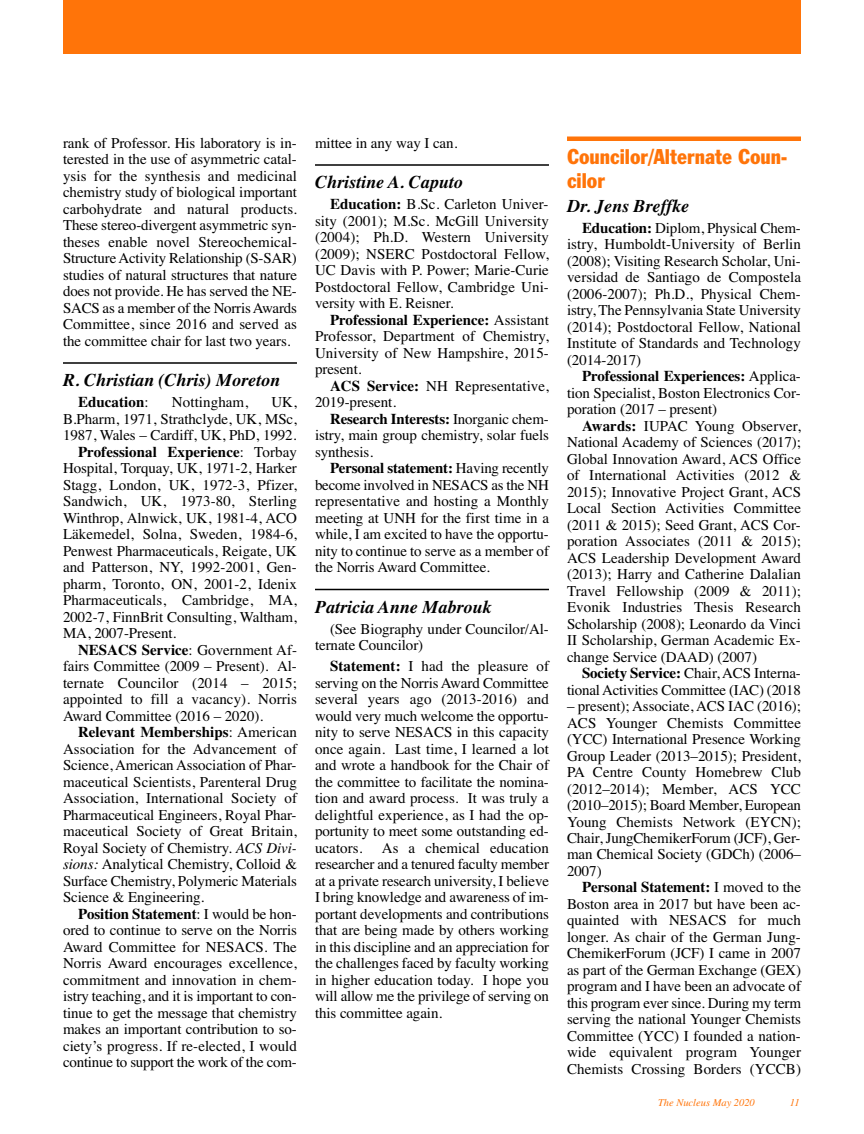
<style>
.page{position:relative;width:864px;height:1134px;background:#fff}
.page>*{position:absolute;margin:0;border:0;box-sizing:border-box;transform-origin:0 0}
.t1{font:condensed 21px/24px "Franklin Gothic BT";color:#ff7409}
.t2{font:italic 700 18px "Times";color:#000}
.t3{font:15px/16.5px "Times";letter-spacing:-.005em;color:#000;text-align:justify}
.t4{font:700 15px "Times";letter-spacing:.005em;color:#000}
.t5{font:italic 10.5px "Times";color:#ff7409}
.s1{font-weight:400}
.s2{font-weight:700}
.s3{font-style:italic}
</style>
<div class="page">
<div style="left:63px;top:0;width:738px;height:54px;background:#ff7409"></div>
<hr style="left:63px;top:362px;width:234px;height:2px;background:#000">
<hr style="left:315px;top:164px;width:234px;height:2px;background:#000">
<hr style="left:315px;top:589px;width:234px;height:1px;background:#000">
<div style="left:567px;top:136px;width:234px;height:5px;background:#ff7409"></div>
<p class="t3" style="left:63px;top:136px;width:236px">rank of Professor. His laboratory is in&shy;terested in the use of asymmetric catal&shy;ysis for the synthesis and medicinal chemistry study of biological important carbohydrate and natural products.<br>These stereo-divergent asymmetric syn&shy;theses enable novel Stereochemical-Structure Activity Relationship (S-SAR) studies of natural structures that nature does not provide. He has served the NE-SACS as a member of the Norris Awards Committee, since 2016 and served as the committee chair for last two years.</p>
<p class="t2" style="left:63px;top:374px;width:219px">R. Christian (Chris) Moreton</p>
<p class="t4" style="left:78px;top:397px;width:72px">Education<span class="s1">:</span></p>
<p class="t3" style="left:172px;top:395px;width:78px">Nottingham,</p>
<p class="t3" style="left:271px;top:395px;width:27px">UK,</p>
<p class="t3" style="left:63px;top:412px;width:235px">B.Pharm, 1971, Strathclyde, UK, MSc,</p>
<p class="t3" style="left:63px;top:428px;width:235px">1987, Wales – Cardiff, UK, PhD, 1992.</p>
<p class="t4" style="left:78px;top:446px;width:220px">Professional Experience<span class="s1">: Torbay</span></p>
<p class="t3" style="left:63px;top:461px;width:235px">Hospital, Torquay, UK, 1971-2, Harker</p>
<p class="t3" style="left:63px;top:478px;width:235px">Stagg, London, UK, 1972-3, Pfizer,</p>
<p class="t3" style="left:63px;top:494px;width:235px">Sandwich, UK, 1973-80, Sterling</p>
<p class="t3" style="left:63px;top:511px;width:235px">Winthrop, Alnwick, UK, 1981-4, ACO</p>
<p class="t3" style="left:63px;top:527px;width:235px">Läkemedel, Solna, Sweden, 1984-6,</p>
<p class="t3" style="left:63px;top:544px;width:235px">Penwest Pharmaceuticals, Reigate, UK</p>
<p class="t3" style="left:63px;top:560px;width:235px">and Patterson, NY, 1992-2001, Gen-</p>
<p class="t3" style="left:63px;top:577px;width:235px">pharm, Toronto, ON, 2001-2, Idenix</p>
<p class="t3" style="left:63px;top:593px;width:235px">Pharmaceuticals, Cambridge, MA,</p>
<p class="t3" style="left:63px;top:610px;width:235px">2002-7, FinnBrit Consulting, Waltham,</p>
<p class="t3" style="left:63px;top:626px;width:115px">MA, 2007-Present.</p>
<p class="t3" style="left:78px;top:643px;width:221px"><span class="s2">NESACS Service</span>: Government Af-</p>
<p class="t3" style="left:63px;top:659px;width:235px">fairs Committee (2009 – Present). Al-</p>
<p class="t3" style="left:63px;top:676px;width:235px">ternate Councilor (2014 – 2015;</p>
<p class="t3" style="left:63px;top:692px;width:236px">appointed to fill a vacancy). Norris</p>
<p class="t3" style="left:63px;top:709px;width:202px">Award Committee (2016 – 2020).</p>
<p class="t4" style="left:78px;top:727px;width:220px">Relevant Memberships<span class="s1">: American</span></p>
<p class="t3" style="left:63px;top:742px;width:235px">Association for the Advancement of</p>
<p class="t3" style="left:63px;top:758px;width:235px">Science, American Association of Phar-</p>
<p class="t3" style="left:63px;top:775px;width:236px">maceutical Scientists, Parenteral Drug</p>
<p class="t3" style="left:63px;top:791px;width:236px">Association, International Society of</p>
<p class="t3" style="left:63px;top:808px;width:235px">Pharmaceutical Engineers, Royal Phar-</p>
<p class="t3" style="left:63px;top:824px;width:236px">maceutical Society of Great Britain,</p>
<p class="t3" style="left:63px;top:841px;width:235px">Royal Society of Chemistry. <span class="s3">ACS Divi-</span></p>
<p class="t3" style="left:63px;top:857px;width:236px"><span class="s3">sions:</span> Analytical Chemistry, Colloid &amp;</p>
<p class="t3" style="left:63px;top:874px;width:236px">Surface Chemistry, Polymeric Materials</p>
<p class="t3" style="left:63px;top:890px;width:143px">Science &amp; Engineering.</p>
<p class="t4" style="left:78px;top:908px;width:220px">Position Statement<span class="s1">: I would be hon-</span></p>
<p class="t3" style="left:63px;top:923px;width:235px">ored to continue to serve on the Norris</p>
<p class="t3" style="left:63px;top:940px;width:235px">Award Committee for NESACS. The</p>
<p class="t3" style="left:63px;top:956px;width:235px">Norris Award encourages excellence,</p>
<p class="t3" style="left:63px;top:973px;width:235px">commitment and innovation in chem-</p>
<p class="t3" style="left:63px;top:989px;width:235px">istry teaching, and it is important to con-</p>
<p class="t3" style="left:63px;top:1006px;width:236px">tinue to get the message that chemistry</p>
<p class="t3" style="left:63px;top:1022px;width:235px">makes an important contribution to so-</p>
<p class="t3" style="left:63px;top:1039px;width:236px">ciety’s progress. If re-elected, I would</p>
<p class="t3" style="left:63px;top:1055px;width:235px">continue to support the work of the com-</p>
<p class="t3" style="left:315px;top:136px;width:144px">mittee in any way I can.</p>
<p class="t2" style="left:315px;top:176px;width:149px">Christine A. Caputo</p>
<p class="t3" style="left:315px;top:197px;width:235px;text-indent:15px"><span class="s2">Education:</span> B.Sc. Carleton Univer&shy;sity (2001); M.Sc. McGill University (2004); Ph.D. Western University (2009); NSERC Postdoctoral Fellow, UC Davis with P. Power; Marie-Curie Postdoctoral Fellow, Cambridge Uni&shy;versity with E. Reisner.</p>
<p class="t3" style="left:315px;top:313px;width:235px;text-indent:15px"><span class="s2">Professional Experience:</span> Assistant Professor, Department of Chemistry, University of New Hampshire, 2015- present.</p>
<p class="t3" style="left:315px;top:379px;width:235px;text-indent:15px"><span class="s2">ACS Service:</span> NH Representative,<br>2019-present.</p>
<p class="t3" style="left:315px;top:412px;width:235px;text-indent:15px"><span class="s2">Research Interests:</span> Inorganic chem&shy;istry, main group chemistry, solar fuels synthesis.</p>
<p class="t3" style="left:315px;top:461px;width:236px;text-indent:15px"><span class="s2">Personal statement:</span> Having recently become involved in NESACS as the NH representative and hosting a Monthly meeting at UNH for the first time in a while, I am excited to have the opportu&shy;nity to continue to serve as a member of the Norris Award Committee.</p>
<p class="t2" style="left:315px;top:600px;width:178px">Patricia Anne Mabrouk</p>
<p class="t3" style="left:315px;top:622px;width:235px;text-indent:15px">(See Biography under Councilor/Al&shy;ternate Councilor)</p>
<p class="t3" style="left:315px;top:659px;width:236px;text-indent:15px"><span class="s2">Statement:</span> I had the pleasure of serving on the Norris Award Committee several years ago (2013-2016) and would very much welcome the opportu&shy;nity to serve NESACS in this capacity once again. Last time, I learned a lot and wrote a handbook for the Chair of the committee to facilitate the nomina&shy;tion and award process. It was truly a delightful experience, as I had the op&shy;portunity to meet some outstanding ed&shy;ucators.</p>
<p class="t3" style="left:315px;top:841px;width:236px;text-indent:67px">As a chemical education researcher and a tenured faculty member at a private research university, I believe I bring knowledge and awareness of im&shy;portant developments and contributions that are being made by others working in this discipline and an appreciation for the challenges faced by faculty working in higher education today. I hope you will allow me the privilege of serving on this committee again.</p>
<h1 class="t1" style="left:567px;top:146px;width:222px">Councilor/Alternate Coun&shy;cilor</h1>
<p class="t2" style="left:567px;top:199px;width:124px">Dr. Jens Breffke</p>
<p class="t3" style="left:567px;top:221px;width:236px;text-indent:15px"><span class="s2">Education:</span> Diplom, Physical Chem&shy;istry, Humboldt-University of Berlin (2008); Visiting Research Scholar, Uni&shy;versidad de Santiago de Compostela (2006-2007); Ph.D., Physical Chem&shy;istry, The Pennsylvania State University (2014); Postdoctoral Fellow, National Institute of Standards and Technology (2014-2017)</p>
<p class="t3" style="left:567px;top:369px;width:235px;text-indent:15px"><span class="s2">Professional Experiences:</span> Applica&shy;tion Specialist, Boston Electronics Cor&shy;poration (2017 – present)</p>
<p class="t3" style="left:567px;top:419px;width:236px;text-indent:15px"><span class="s2">Awards:</span> IUPAC Young Observer, National Academy of Sciences (2017); Global Innovation Award, ACS Office of International Activities (2012 &amp; 2015); Innovative Project Grant, ACS Local Section Activities Committee (2011 &amp; 2015); Seed Grant, ACS Cor&shy;poration Associates (2011 &amp; 2015); ACS Leadership Development Award (2013); Harry and Catherine Dalalian Travel Fellowship (2009 &amp; 2011); Evonik Industries Thesis Research Scholarship (2008); Leonardo da Vinci II Scholarship, German Academic Ex&shy;change Service (DAAD) (2007)</p>
<p class="t3" style="left:567px;top:666px;width:236px;text-align:right"><span class="s2">Society Service:</span> Chair, ACS Interna&shy;tional Activities Committee (IAC) (2018</p>
<p class="t3" style="left:567px;top:699px;width:235px">– present); Associate, ACS IAC (2016); ACS Younger Chemists Committee (YCC) International Presence Working Group Leader (2013–2015); President, PA Centre County Homebrew Club (2012–2014); Member, ACS YCC (2010–2015); Board Member, European Young Chemists Network (EYCN); Chair, JungChemikerForum (JCF), Ger&shy;man Chemical Society (GDCh) (2006– 2007)</p>
<p class="t3" style="left:567px;top:881px;width:236px;text-indent:15px"><span class="s2">Personal Statement:</span> I moved to the Boston area in 2017 but have been ac&shy;quainted with NESACS for much longer. As chair of the German Jung-ChemikerForum (JCF) I came in 2007 as part of the German Exchange (GEX) program and I have been an advocate of this program ever since. During my term serving the national Younger Chemists Committee (YCC) I founded a nation&shy;wide equivalent program Younger Chemists Crossing Borders (YCCB)</p>
<p class="t5" style="left:658px;top:1098px;width:98px">The Nucleus May 2020</p>
<p class="t5" style="left:790px;top:1098px;width:11px">11</p>
</div>
